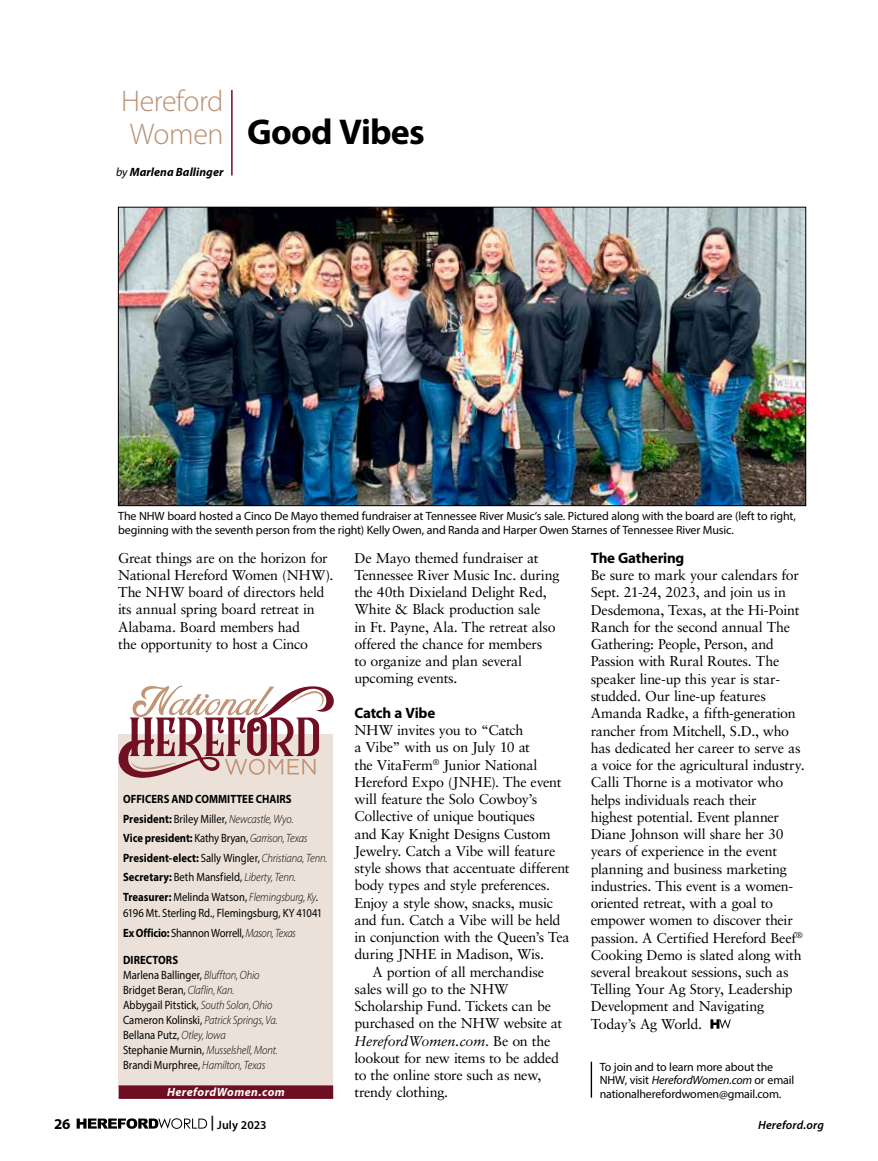
<style>
.page{position:relative;width:878px;height:1161px;background:#fff}
.page>*{position:absolute;margin:0;border:0;box-sizing:border-box;transform-origin:0 0}
.t1{font:700 36px "Myriad Pro";letter-spacing:-.02em;color:#000}
.t2{font:300 30px/33px "Myriad Pro";letter-spacing:-.015em;color:#b99072}
.t3{font:700 15px "Myriad Pro";letter-spacing:-.015em;color:#000}
.t4{font:14.25px/17.2px "Sabon LT Pro";letter-spacing:-.02em;color:#000}
.t5{font:italic 14.25px "Sabon LT Pro";letter-spacing:-.01em;color:#000}
.t6{font:12px/13.5px "Myriad Pro";letter-spacing:-.01em;color:#000}
.t7{font:12px/15px "Myriad Pro";letter-spacing:-.01em;color:#000;scale:.89 1}
.t8{font:700 12px/19.5px "Myriad Pro";color:#000;scale:.89 1}
.t9{font:italic 700 12px "Myriad Pro";letter-spacing:.01em;color:#000}
.t10{font:italic 700 12px "Myriad Pro";letter-spacing:.035em;color:#fff}
.t11{font:italic 600 12px "Myriad Pro";letter-spacing:.015em;color:#000}
.t12{font:600 12px "Myriad Pro";letter-spacing:.01em;color:#000}
.s1{font-weight:400}
.s2{font-style:normal}
.s3{font-weight:300;font-style:italic}
.s4{font-weight:700}
.s5{font-style:italic}
.s6{font-size:15px}
</style>
<div class="page">
<hr style="left:590px;top:1062px;width:2px;height:36px;background:#000">
<svg style="left:710px;top:1019px;width:20px;height:10px"></svg>
<hr style="left:231px;top:90px;width:1px;height:86px;background:#6f0d22">
<img style="left:120px;top:209px;width:684px;height:295px">
<div style="left:119px;top:734px;width:214px;height:352px;background:#ebe1d8"></div>
<div style="left:119px;top:1085px;width:214px;height:14px;background:#6f0d22"></div>
<svg style="left:118px;top:686px;width:216px;height:92px"></svg>
<svg style="left:77px;top:1118px;width:130px;height:11px"></svg>
<h2 class="t2" style="left:121px;top:84px;width:104px">Hereford<br>Women</h2>
<p class="t9" style="left:116px;top:164px;width:109px"><span class="s1">by</span> Marlena Ballinger</p>
<h1 class="t1" style="left:247px;top:108px;width:179px">Good Vibes</h1>
<p class="t6" style="left:118px;top:509px;width:679px">The NHW board hosted a Cinco De Mayo themed fundraiser at Tennessee River Music’s sale. Pictured along with the board are (left to right, beginning with the seventh person from the right) Kelly Owen, and Randa and Harper Owen Starnes of Tennessee River Music.</p>
<p class="t4" style="left:118px;top:549px;width:217px">Great things are on the horizon for<br>National Hereford Women (NHW).<br>The NHW board of directors held its annual spring board retreat in<br>Alabama. Board members had<br>the opportunity to host a Cinco</p>
<p class="t4" style="left:354px;top:549px;width:206px">De Mayo themed fundraiser at<br>Tennessee River Music Inc. during the 40th Dixieland Delight Red,<br>White &amp; Black production sale<br>in Ft. Payne, Ala. The retreat also offered the chance for members<br>to organize and plan several upcoming events.</p>
<p class="t3" style="left:354px;top:703px;width:82px">Catch a Vibe</p>
<p class="t4" style="left:354px;top:721px;width:170px">NHW invites you to “Catch</p>
<p class="t4" style="left:354px;top:738px;width:177px">a Vibe” with us on July 10 at</p>
<p class="t4" style="left:354px;top:756px;width:184px">the VitaFerm<sup>®</sup> Junior National</p>
<p class="t4" style="left:354px;top:773px;width:208px">Hereford Expo (JNHE). The event</p>
<p class="t4" style="left:354px;top:790px;width:184px">will feature the Solo Cowboy’s</p>
<p class="t4" style="left:354px;top:807px;width:182px">Collective of unique boutiques</p>
<p class="t4" style="left:354px;top:825px;width:198px">and Kay Knight Designs Custom</p>
<p class="t4" style="left:354px;top:842px;width:202px">Jewelry. Catch a Vibe will feature</p>
<p class="t4" style="left:354px;top:859px;width:217px">style shows that accentuate different</p>
<p class="t4" style="left:354px;top:876px;width:197px">body types and style preferences.</p>
<p class="t4" style="left:354px;top:894px;width:200px">Enjoy a style show, snacks, music</p>
<p class="t4" style="left:354px;top:911px;width:207px">and fun. Catch a Vibe will be held</p>
<p class="t4" style="left:354px;top:928px;width:217px">in conjunction with the Queen’s Tea</p>
<p class="t4" style="left:354px;top:945px;width:191px">during JNHE in Madison, Wis.</p>
<p class="t4" style="left:372px;top:963px;width:173px">A portion of all merchandise</p>
<p class="t4" style="left:354px;top:980px;width:156px">sales will go to the NHW</p>
<p class="t4" style="left:354px;top:997px;width:198px">Scholarship Fund. Tickets can be</p>
<p class="t4" style="left:354px;top:1014px;width:209px">purchased on the NHW website at</p>
<p class="t5" style="left:354px;top:1032px;width:197px">HerefordWomen.com. <span class="s2">Be on the</span></p>
<p class="t4" style="left:354px;top:1049px;width:206px">lookout for new items to be added</p>
<p class="t4" style="left:354px;top:1066px;width:188px">to the online store such as new,</p>
<p class="t4" style="left:354px;top:1084px;width:95px">trendy clothing.</p>
<p class="t8" style="left:123px;top:789px;width:231px">OFFICERS AND COMMITTEE CHAIRS President: <span class="s1">Briley Miller,</span> <span class="s3">Newcastle, Wyo.<br></span>Vice president: <span class="s1">Kathy Bryan,</span> <span class="s3">Garrison, Texas </span>President-elect: <span class="s1">Sally Wingler,</span> <span class="s3">Christiana, Tenn.<br></span>Secretary: <span class="s1">Beth Mansfield,</span> <span class="s3">Liberty, Tenn.<br></span>Treasurer: <span class="s1">Melinda Watson,</span> <span class="s3">Flemingsburg, Ky</span><span class="s1">.</span></p>
<p class="t7" style="left:123px;top:903px;width:225px;line-height:19.5px">6196 Mt. Sterling Rd., Flemingsburg, KY 41041<br><span class="s4">Ex Officio:</span> Shannon Worrell, <span class="s3">Mason, Texas</span></p>
<p class="t7" style="left:123px;top:952px;width:175px"><span class="s4">DIRECTORS<br></span>Marlena Ballinger, <span class="s3">Bluffton, Ohio<br></span>Bridget Beran, <span class="s3">Claflin, Kan.<br></span>Abbygail Pitstick, <span class="s3">South Solon, Ohio<br></span>Cameron Kolinski, <span class="s3">Patrick Springs, Va.<br></span>Bellana Putz, <span class="s3">Otley, Iowa<br></span>Stephanie Murnin, <span class="s3">Musselshell, Mont.<br></span>Brandi Murphree, <span class="s3">Hamilton, Texas</span></p>
<p class="t10" style="left:167px;top:1084px;width:119px">HerefordWomen.com</p>
<p class="t3" style="left:590px;top:548px;width:95px">The Gathering</p>
<p class="t4" style="left:590px;top:566px;width:215px">Be sure to mark your calendars for<br>Sept. 21-24, 2023, and join us in<br>Desdemona, Texas, at the Hi-Point<br>Ranch for the second annual The<br>Gathering: People, Person, and<br>Passion with Rural Routes. The speaker line-up this year is star&shy;studded. Our line-up features<br>Amanda Radke, a fifth-generation rancher from Mitchell, S.D., who has dedicated her career to serve as a voice for the agricultural industry.<br>Calli Thorne is a motivator who helps individuals reach their<br>highest potential. Event planner<br>Diane Johnson will share her 30 years of experience in the event planning and business marketing industries. This event is a women&shy;oriented retreat, with a goal to empower women to discover their passion. A Certified Hereford Beef<sup>®<br></sup>Cooking Demo is slated along with several breakout sessions, such as<br>Telling Your Ag Story, Leadership<br>Development and Navigating<br>Today’s Ag World.</p>
<p class="t6" style="left:599px;top:1060px;width:196px">To join and to learn more about the<br>NHW, visit <span class="s5">HerefordWomen.com</span> or email nationalherefordwomen@gmail.com.</p>
<p class="t3" style="left:54px;top:1114px;width:18px">26</p>
<p class="t12" style="left:210px;top:1117px;width:58px"><span class="s6">|</span> July 2023</p>
<p class="t11" style="left:758px;top:1117px;width:67px">Hereford.org</p>
</div>
